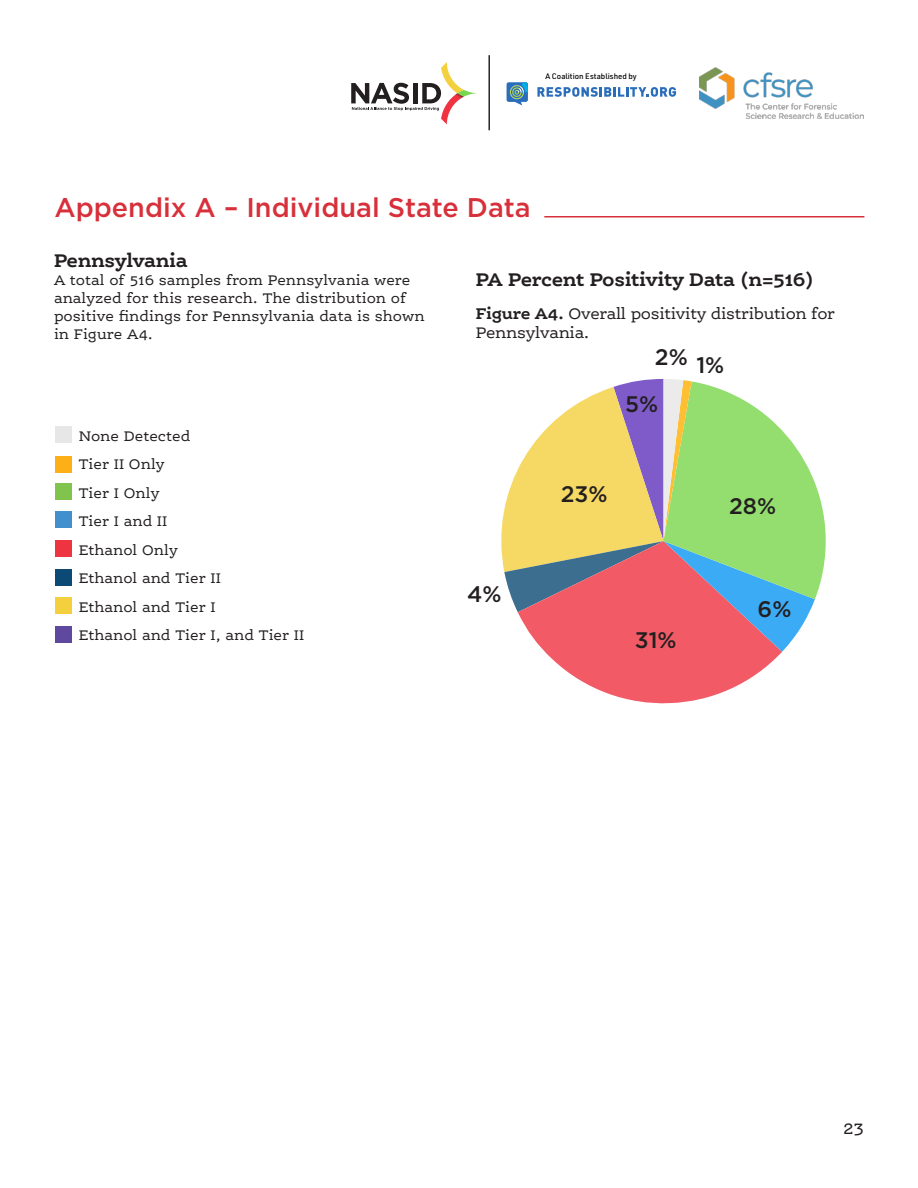
<style>
.page{position:relative;width:918px;height:1188px;background:#fff}
.page>*{position:absolute;margin:0;border:0;box-sizing:border-box;transform-origin:0 0}
.t1{font:500 27px "Gotham";color:#d8303b}
.t2{font:500 22.5px "Gotham";color:#231f20}
.t3{font:700 19.5px "Ernestine Pro";letter-spacing:-.02em;color:#231f20}
.t4{font:18px "Ernestine Pro";color:#231f20}
.t5{font:16.5px/19.8px "Ernestine Pro";letter-spacing:-.02em;color:#231f20}
.t6{font:15px/28.5px "Ernestine Pro";color:#231f20}
.t7{font:500 7.95px "URWDIN";color:#000}
.s1{font-weight:700}
</style>
<div class="page">
<hr style="left:544px;top:216px;width:320px;height:2px;background:#d8303b">
<svg style="left:545px;top:652px;width:237px;height:52px;fill:#f25b66"></svg>
<svg style="left:501px;top:379px;width:325px;height:273px"></svg>
<div style="left:55px;top:426px;width:16px;height:17px;background:#e7e7e7"></div>
<div style="left:56px;top:456px;width:16px;height:17px;background:#fcaf17"></div>
<div style="left:56px;top:484px;width:16px;height:16px;background:#81c44d"></div>
<div style="left:56px;top:512px;width:16px;height:16px;background:#418fcd"></div>
<div style="left:56px;top:541px;width:16px;height:16px;background:#ee3441"></div>
<div style="left:56px;top:569px;width:16px;height:17px;background:#0b4a75"></div>
<div style="left:56px;top:598px;width:16px;height:16px;background:#f4d03e"></div>
<div style="left:56px;top:626px;width:16px;height:16px;background:#5e499e"></div>
<hr style="left:488px;top:55px;width:2px;height:75px;background:#231f20">
<svg style="left:507px;top:82px;width:21px;height:23px"></svg>
<svg style="left:537px;top:87px;width:139px;height:10px"></svg>
<svg style="left:351px;top:62px;width:126px;height:62px"></svg>
<img style="left:700px;top:67px;width:164px;height:51px">
<p class="t7" style="left:546px;top:71px;width:93px">A Coalition Established by</p>
<h1 class="t1" style="left:54px;top:189px;width:478px">Appendix A – Individual State Data</h1>
<h3 class="t3" style="left:54px;top:248px;width:135px">Pennsylvania</h3>
<p class="t6" style="left:54px;top:271px;width:372px;line-height:18px">A total of 516 samples from Pennsylvania were analyzed for this research. The distribution of positive findings for Pennsylvania data is shown in Figure A4.</p>
<h3 class="t3" style="left:476px;top:267px;width:339px">PA Percent Positivity Data (n=516)</h3>
<p class="t5" style="left:476px;top:303px;width:361px"><span class="s1">Figure A4.</span> Overall positivity distribution for<br>Pennsylvania.</p>
<h2 class="t2" style="left:655px;top:347px;width:71px">2% 1%</h2>
<p class="t6" style="left:79px;top:421px;width:227px">None Detected<br>Tier II Only<br>Tier I Only<br>Tier I and II<br>Ethanol Only<br>Ethanol and Tier II<br>Ethanol and Tier I<br>Ethanol and Tier I, and Tier II</p>
<h2 class="t2" style="left:467px;top:580px;width:36px">4%</h2>
<h2 class="t2" style="left:625px;top:390px;width:35px">5%</h2>
<h2 class="t2" style="left:561px;top:480px;width:48px">23%</h2>
<h2 class="t2" style="left:635px;top:626px;width:43px">31%</h2>
<h2 class="t2" style="left:729px;top:491px;width:49px">28%</h2>
<h2 class="t2" style="left:758px;top:594px;width:35px">6%</h2>
<p class="t4" style="left:843px;top:1117px;width:22px">23</p>
</div>
